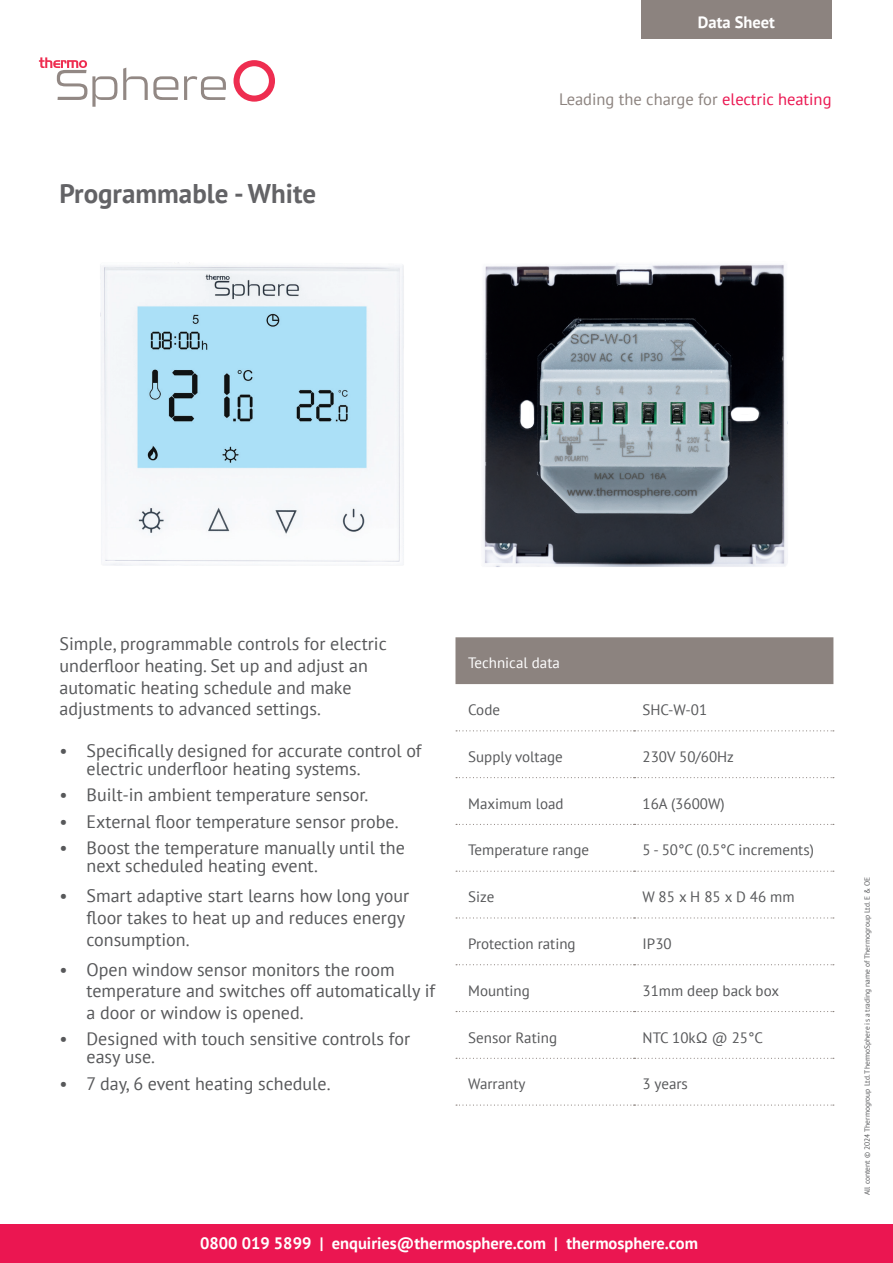
<style>
.page{position:relative;width:893px;height:1263px;background:#fff}
.page>*{position:absolute;margin:0;border:0;box-sizing:border-box;transform-origin:0 0}
.t1{font:700 27px "PT Sans";color:#636366}
.t2{font:18px/21.6px "PT Sans";color:#57585a}
.t3{font:700 16.5px "PT Sans";color:#fff}
.t4{font:16.5px "PT Sans";color:#8c837f}
.t5{font:15px "PT Sans";color:#57585a}
.t6{font:15px "PT Sans";color:#fff}
.t7{font:7.5px "PT Sans";color:#57585a}
.s1{color:#eb1651}
</style>
<div class="page">
<div style="left:0;top:1225px;width:893px;height:38px;background:#eb1651"></div>
<div style="left:641px;top:0;width:190px;height:38px;background:#8c837f"></div>
<svg style="left:234px;top:60px;width:41px;height:42px"></svg>
<svg style="left:123px;top:68px;width:55px;height:32px"></svg>
<svg style="left:184px;top:76px;width:42px;height:24px"></svg>
<svg style="left:39px;top:57px;width:78px;height:50px"></svg>
<div style="left:455px;top:637px;width:378px;height:47px;background:#8c837f"></div>
<svg style="left:456px;top:730px;width:378px;height:1px"></svg>
<svg style="left:456px;top:777px;width:378px;height:1px"></svg>
<svg style="left:456px;top:824px;width:378px;height:1px"></svg>
<svg style="left:456px;top:871px;width:378px;height:1px"></svg>
<svg style="left:456px;top:917px;width:378px;height:1px"></svg>
<svg style="left:456px;top:964px;width:378px;height:1px"></svg>
<svg style="left:456px;top:1011px;width:378px;height:1px"></svg>
<svg style="left:456px;top:1058px;width:378px;height:1px"></svg>
<svg style="left:456px;top:1104px;width:378px;height:2px"></svg>
<img style="left:100px;top:262px;width:304px;height:304px">
<img style="left:483px;top:264px;width:305px;height:303px">
<h1 class="t1" style="left:60px;top:176px;width:258px">Programmable - White</h1>
<p class="t3" style="left:698px;top:11px;width:79px">Data Sheet</p>
<p class="t4" style="left:559px;top:89px;width:274px">Leading the charge for <span class="s1">electric heating</span></p>
<p class="t2" style="left:60px;top:633px;width:329px">Simple, programmable controls for electric underfloor heating. Set up and adjust an automatic heating schedule and make adjustments to advanced settings.</p>
<p class="t2" style="left:87px;top:741px;width:337px;line-height:18px;text-indent:-27px">• Specifically designed for accurate control of electric underfloor heating systems.</p>
<p class="t2" style="left:60px;top:784px;width:310px">• Built-in ambient temperature sensor.</p>
<p class="t2" style="left:60px;top:810px;width:341px">• External floor temperature sensor probe.</p>
<p class="t2" style="left:87px;top:838px;width:320px;line-height:18px;text-indent:-27px">• Boost the temperature manually until the next scheduled heating event.</p>
<p class="t2" style="left:87px;top:885px;width:324px;text-indent:-27px">• Smart adaptive start learns how long your floor takes to heat up and reduces energy consumption.</p>
<p class="t2" style="left:87px;top:958px;width:350px;text-indent:-27px">• Open window sensor monitors the room temperature and switches off automatically if a door or window is opened.</p>
<p class="t2" style="left:87px;top:1030px;width:325px;line-height:18px;text-indent:-27px">• Designed with touch sensitive controls for easy use.</p>
<p class="t2" style="left:60px;top:1072px;width:273px">• 7 day, 6 event heating schedule.</p>
<p class="t6" style="left:468px;top:653px;width:93px">Technical data</p>
<p class="t5" style="left:468px;top:700px;width:33px">Code</p>
<p class="t5" style="left:643px;top:700px;width:66px">SHC-W-01</p>
<p class="t5" style="left:468px;top:747px;width:96px">Supply voltage</p>
<p class="t5" style="left:643px;top:747px;width:93px">230V 50/60Hz</p>
<p class="t5" style="left:468px;top:794px;width:97px">Maximum load</p>
<p class="t5" style="left:643px;top:794px;width:84px">16A (3600W)</p>
<p class="t5" style="left:468px;top:840px;width:122px">Temperature range</p>
<p class="t5" style="left:643px;top:840px;width:173px">5 - 50°C (0.5°C increments)</p>
<p class="t5" style="left:468px;top:887px;width:28px">Size</p>
<p class="t5" style="left:643px;top:887px;width:153px">W 85 x H 85 x D 46 mm</p>
<p class="t5" style="left:468px;top:934px;width:109px">Protection rating</p>
<p class="t5" style="left:643px;top:934px;width:31px">IP30</p>
<p class="t5" style="left:468px;top:981px;width:63px">Mounting</p>
<p class="t5" style="left:643px;top:981px;width:138px">31mm deep back box</p>
<p class="t5" style="left:468px;top:1028px;width:90px">Sensor Rating</p>
<p class="t5" style="left:643px;top:1028px;width:122px">NTC 10kΩ @ 25°C</p>
<p class="t5" style="left:468px;top:1074px;width:59px">Warranty</p>
<p class="t5" style="left:643px;top:1074px;width:47px">3 years</p>
<p class="t3" style="left:200px;top:1232px;width:499px">0800 019 5899 | enquiries@thermosphere.com | thermosphere.com</p>
<p class="t7" style="left:862px;top:1195px;width:320px;rotate:-90deg">All content © 2024 Thermogroup Ltd. ThermoSphere is a trading name of Thermogroup Ltd. E &amp; OE</p>
</div>
